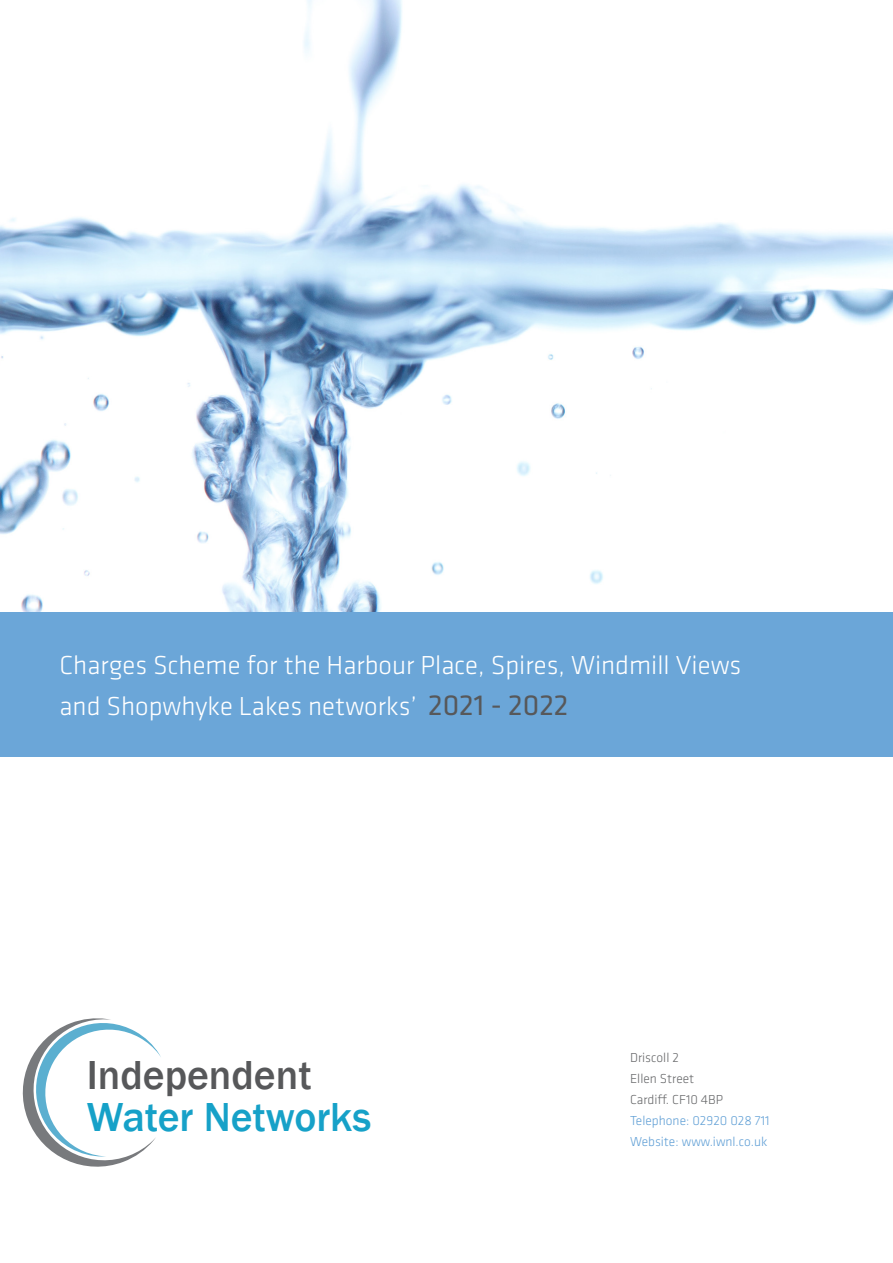
<style>
.page{position:relative;width:893px;height:1263px;background:#fff}
.page>*{position:absolute;margin:0;border:0;box-sizing:border-box;transform-origin:0 0}
.t1{font:500 41.7px "Franklin Gothic";color:#16a1c8}
.t2{font:500 41.7px "Franklin Gothic";color:#57585a}
.t3{font:300 27px/40.5px "Klavika";color:#fff}
.t4{font:300 13.5px/21px "Klavika";color:#4f95d1}
.t5{font:300 13.5px/21px "Klavika";color:#57585a}
.s1{font-weight:400;font-size:30px;color:#57585a}
</style>
<div class="page">
<div style="left:0;top:611px;width:893px;height:146px;background:#6ba6d8"></div>
<svg style="left:22px;top:1018px;width:139px;height:149px"></svg>
<img style="left:0;top:0;width:893px;height:611px">
<p class="t3" style="left:60px;top:645px;width:683px">Charges Scheme for the Harbour Place, Spires, Windmill Views and Shopwhyke Lakes networks’ <span class="s1">2021 - 2022</span></p>
<p class="t2" style="left:87px;top:1049px;width:227px">Independent</p>
<p class="t1" style="left:87px;top:1091px;width:286px">Water Networks</p>
<p class="t5" style="left:630px;top:1047px;width:95px">Driscoll 2<br>Ellen Street<br>Cardiff. CF10 4BP</p>
<p class="t4" style="left:630px;top:1110px;width:141px">Telephone: 02920 028 711<br>Website: www.iwnl.co.uk</p>
</div>
